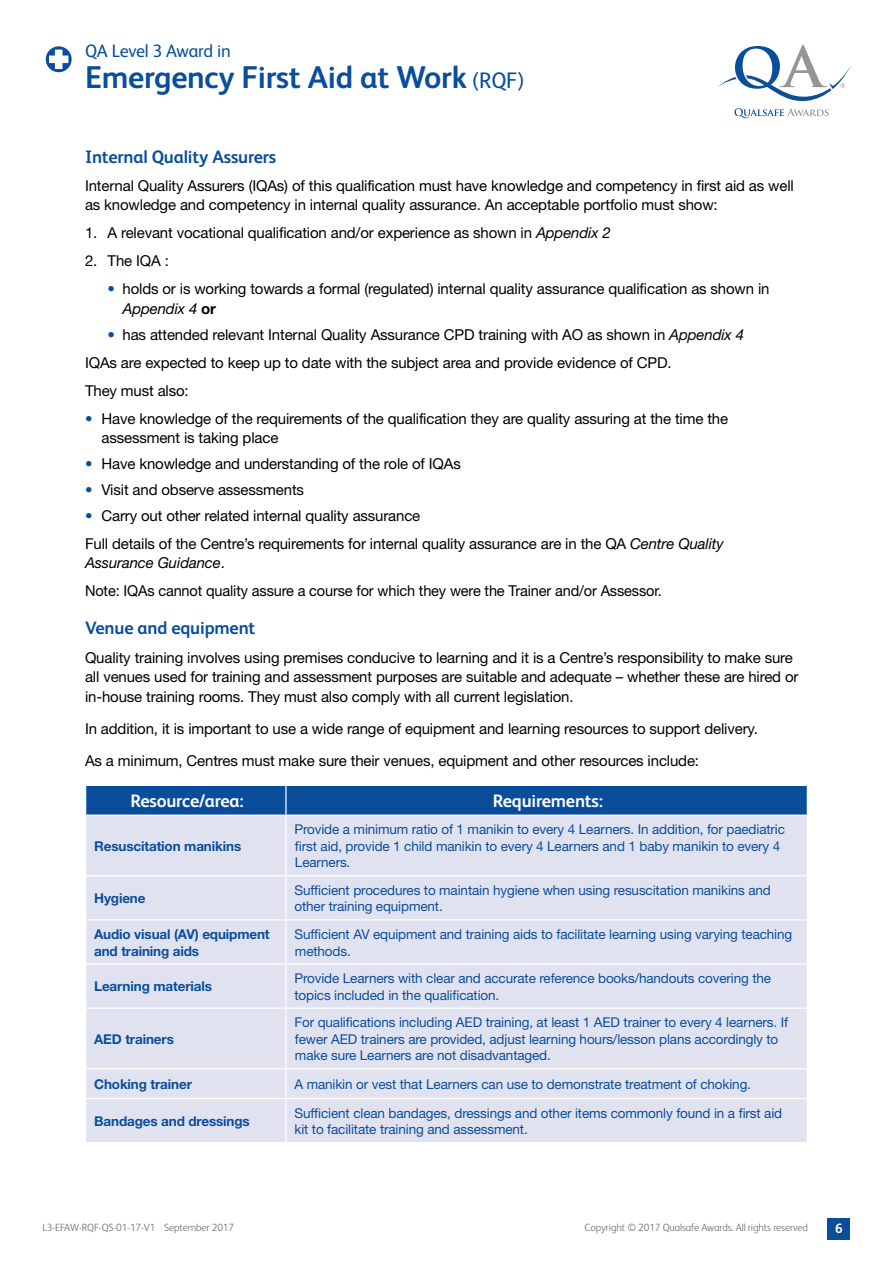
<style>
.page{position:relative;width:893px;height:1263px;background:#fff}
.page>*{position:absolute;margin:0;border:0;box-sizing:border-box;transform-origin:0 0}
.t1{font:700 31.5px "FS Albert";letter-spacing:-.01em;color:#0a4e9b}
.Sub_Headings{font:700 18px "FS Albert";letter-spacing:-.01em;color:#0a4e9b}
.Sun_Head_3{font:700 18px "FS Albert";letter-spacing:-.01em;color:#fff}
.t2{font:18px "FS Albert";letter-spacing:-.015em;color:#0a4e9b}
.BODY{font:15px/19.5px "Helvetica Neue LT";letter-spacing:-.01em;color:#000}
.Table_Text_Blue{font:13.5px/16.5px "Helvetica Neue LT";letter-spacing:-.01em;color:#0a4e9b}
.Table_Text_Blue-2{font:700 13.5px "Helvetica Neue LT";letter-spacing:-.01em;color:#0a4e9b}
.t3{font:700 13.5px "FS Albert";color:#fff}
.t4{font:300 10.5px "FS Albert";letter-spacing:-.01em;color:#6d6e71}
.s1{font-weight:400;font-size:22.5px}
.s2{font-style:italic}
.s3{color:#0a4e9b}
.s4{font-weight:700}
</style>
<div class="page">
<div style="left:827px;top:1218px;width:23px;height:22px;background:#0a4e9b"></div>
<svg style="left:717px;top:45px;width:134px;height:73px"></svg>
<svg style="left:45px;top:45px;width:28px;height:28px"></svg>
<div style="left:44px;top:44px;width:30px;height:30px;border:2px solid #fff;border-radius:50%"></div>
<svg style="left:49px;top:50px;width:19px;height:19px"></svg>
<div style="left:86px;top:816px;width:721px;height:326px;background:#e1e2f0"></div>
<hr style="left:285px;top:816px;width:2px;height:59px;background:#fff">
<hr style="left:85px;top:875px;width:201px;height:1px;background:#fff">
<hr style="left:286px;top:875px;width:522px;height:1px;background:#fff">
<hr style="left:285px;top:876px;width:2px;height:43px;background:#fff">
<hr style="left:85px;top:919px;width:201px;height:1px;background:#fff">
<hr style="left:286px;top:919px;width:522px;height:1px;background:#fff">
<hr style="left:285px;top:920px;width:2px;height:43px;background:#fff">
<hr style="left:85px;top:963px;width:201px;height:2px;background:#fff">
<hr style="left:286px;top:963px;width:522px;height:2px;background:#fff">
<hr style="left:285px;top:965px;width:2px;height:42px;background:#fff">
<hr style="left:85px;top:1007px;width:201px;height:2px;background:#fff">
<hr style="left:286px;top:1007px;width:522px;height:2px;background:#fff">
<hr style="left:285px;top:1009px;width:2px;height:59px;background:#fff">
<hr style="left:85px;top:1068px;width:201px;height:1px;background:#fff">
<hr style="left:286px;top:1068px;width:522px;height:1px;background:#fff">
<hr style="left:285px;top:1069px;width:2px;height:29px;background:#fff">
<hr style="left:85px;top:1098px;width:201px;height:1px;background:#fff">
<hr style="left:286px;top:1098px;width:522px;height:1px;background:#fff">
<hr style="left:285px;top:1099px;width:2px;height:43px;background:#fff">
<div style="left:85px;top:786px;width:723px;height:29px;background:#0a4e9b"></div>
<p class="t2" style="left:85px;top:41px;width:147px">QA Level 3 Award in</p>
<h1 class="t1" style="left:85px;top:59px;width:441px">Emergency First Aid at Work <span class="s1">(RQF)</span></h1>
<p class="Sub_Headings" style="left:85px;top:147px;width:193px">Internal Quality Assurers</p>
<p class="BODY" style="left:85px;top:176px;width:710px">Internal Quality Assurers (IQAs) of this qualification must have knowledge and competency in first aid as well as knowledge and competency in internal quality assurance. An acceptable portfolio must show:</p>
<p class="BODY" style="left:85px;top:223px;width:527px">1. A relevant vocational qualification and/or experience as shown in <span class="s2">Appendix 2</span></p>
<p class="BODY" style="left:85px;top:251px;width:85px">2. The IQA :</p>
<p class="BODY" style="left:123px;top:279px;width:648px;text-indent:-15px"><span class="s3">•</span> holds or is working towards a formal (regulated) internal quality assurance qualification as shown in<br><span class="s2">Appendix 4</span> <span class="s4">or</span></p>
<p class="BODY" style="left:108px;top:324px;width:638px"><span class="s3">•</span> has attended relevant Internal Quality Assurance CPD training with AO as shown in <span class="s2">Appendix 4</span></p>
<p class="BODY" style="left:85px;top:352px;width:588px">IQAs are expected to keep up to date with the subject area and provide evidence of CPD.</p>
<p class="BODY" style="left:85px;top:380px;width:105px">They must also:</p>
<p class="BODY" style="left:102px;top:408px;width:628px;text-indent:-16px"><span class="s3">•</span> Have knowledge of the requirements of the qualification they are quality assuring at the time the assessment is taking place</p>
<p class="BODY" style="left:85px;top:454px;width:377px"><span class="s3">•</span> Have knowledge and understanding of the role of IQAs</p>
<p class="BODY" style="left:85px;top:480px;width:221px"><span class="s3">•</span> Visit and observe assessments</p>
<p class="BODY" style="left:85px;top:506px;width:337px"><span class="s3">•</span> Carry out other related internal quality assurance</p>
<p class="BODY" style="left:85px;top:534px;width:640px">Full details of the Centre’s requirements for internal quality assurance are in the QA <span class="s2">Centre Quality<br>Assurance Guidance</span>.</p>
<p class="BODY" style="left:85px;top:581px;width:578px">Note: IQAs cannot quality assure a course for which they were the Trainer and/or Assessor.</p>
<p class="Sub_Headings" style="left:85px;top:618px;width:172px">Venue and equipment</p>
<p class="BODY" style="left:85px;top:647px;width:715px">Quality training involves using premises conducive to learning and it is a Centre’s responsibility to make sure all venues used for training and assessment purposes are suitable and adequate – whether these are hired or in-house training rooms. They must also comply with all current legislation.</p>
<p class="BODY" style="left:85px;top:718px;width:674px">In addition, it is important to use a wide range of equipment and learning resources to support delivery.</p>
<p class="BODY" style="left:85px;top:751px;width:616px">As a minimum, Centres must make sure their venues, equipment and other resources include:</p>
<p class="Sun_Head_3" style="left:130px;top:790px;width:115px">Resource/area:</p>
<p class="Sun_Head_3" style="left:493px;top:790px;width:112px">Requirements:</p>
<p class="Table_Text_Blue-2" style="left:94px;top:837px;width:149px">Resuscitation manikins</p>
<p class="Table_Text_Blue" style="left:294px;top:821px;width:492px">Provide a minimum ratio of 1 manikin to every 4 Learners. In addition, for paediatric first aid, provide 1 child manikin to every 4 Learners and 1 baby manikin to every 4<br>Learners.</p>
<p class="Table_Text_Blue-2" style="left:94px;top:890px;width:53px">Hygiene</p>
<p class="Table_Text_Blue" style="left:294px;top:882px;width:478px">Sufficient procedures to maintain hygiene when using resuscitation manikins and other training equipment.</p>
<p class="Table_Text_Blue-2" style="left:94px;top:926px;width:177px">Audio visual (AV) equipment</p>
<p class="Table_Text_Blue-2" style="left:94px;top:942px;width:107px">and training aids</p>
<p class="Table_Text_Blue" style="left:294px;top:926px;width:499px">Sufficient AV equipment and training aids to facilitate learning using varying teaching methods.</p>
<p class="Table_Text_Blue-2" style="left:94px;top:978px;width:119px">Learning materials</p>
<p class="Table_Text_Blue" style="left:294px;top:970px;width:478px">Provide Learners with clear and accurate reference books/handouts covering the topics included in the qualification.</p>
<p class="Table_Text_Blue-2" style="left:94px;top:1030px;width:81px">AED trainers</p>
<p class="Table_Text_Blue" style="left:294px;top:1014px;width:495px">For qualifications including AED training, at least 1 AED trainer to every 4 learners. If fewer AED trainers are provided, adjust learning hours/lesson plans accordingly to make sure Learners are not disadvantaged.</p>
<p class="Table_Text_Blue-2" style="left:94px;top:1076px;width:99px">Choking trainer</p>
<p class="Table_Text_Blue" style="left:294px;top:1076px;width:458px">A manikin or vest that Learners can use to demonstrate treatment of choking.</p>
<p class="Table_Text_Blue-2" style="left:94px;top:1113px;width:157px">Bandages and dressings</p>
<p class="Table_Text_Blue" style="left:294px;top:1104px;width:489px">Sufficient clean bandages, dressings and other items commonly found in a first aid kit to facilitate training and assessment.</p>
<p class="t4" style="left:43px;top:1221px;width:193px">L3-EFAW-RQF-QS-01-17-V1 September 2017</p>
<p class="t4" style="left:585px;top:1221px;width:225px">Copyright © 2017 Qualsafe Awards. All rights reserved</p>
<p class="t3" style="left:835px;top:1221px;width:9px">6</p>
</div>
